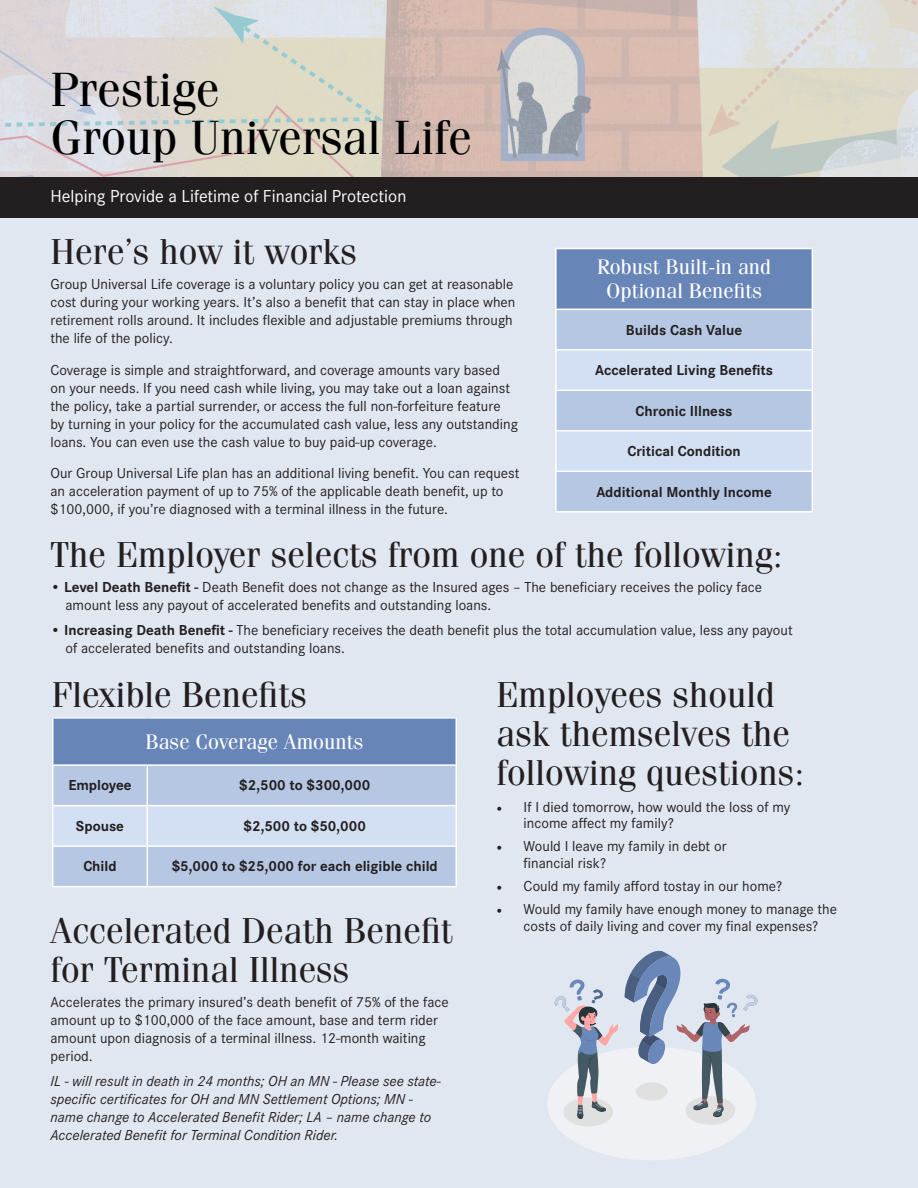
<style>
.page{position:relative;width:918px;height:1188px;background:#fff}
.page>*{position:absolute;margin:0;border:0;box-sizing:border-box;transform-origin:0 0}
.t1{font:48px "Fenice Pro ITC";color:#000}
.t2{font:36px/39px "Fenice Pro ITC";color:#231f20}
.t3{font:21px "Fenice Pro ITC";color:#fff}
.t4{font:18px "Corporate S Pro";color:#fff}
.t5{font:15px/18px "Corporate S Pro";color:#231f20}
.t6{font:italic 15px/18px "Corporate S Pro";color:#231f20}
.t7{font:700 15px "Corporate S Pro";color:#231f20}
.s1{font-weight:700}
.s2{font-family:"Minion Pro"}
</style>
<div class="page">
<div style="left:0;top:189px;width:918px;height:999px;background:#e1e7f1"></div>
<svg style="left:0;top:0;width:918px;height:177px;background:#d7cfc8"></svg>
<div style="left:0;top:177px;width:918px;height:41px;background:#231f20"></div>
<div style="left:556px;top:249px;width:256px;height:60px;background:#6885b8"></div>
<div style="left:556px;top:309px;width:256px;height:41px;background:#b6c7e3"></div>
<div style="left:556px;top:350px;width:256px;height:40px;background:#d3dff2"></div>
<div style="left:557px;top:391px;width:255px;height:120px;background:#b6c7e3"></div>
<div style="left:556px;top:431px;width:256px;height:40px;background:#d3dff2"></div>
<hr style="left:555px;top:248px;width:258px;height:1px;background:#fff">
<hr style="left:555px;top:249px;width:2px;height:60px;background:#fff">
<hr style="left:812px;top:249px;width:1px;height:60px;background:#fff">
<hr style="left:555px;top:309px;width:258px;height:1px;background:#fff">
<hr style="left:555px;top:310px;width:2px;height:39px;background:#fff">
<hr style="left:812px;top:310px;width:1px;height:39px;background:#fff">
<hr style="left:555px;top:351px;width:2px;height:39px;background:#fff">
<hr style="left:555px;top:349px;width:258px;height:2px;background:#fff">
<hr style="left:812px;top:351px;width:1px;height:39px;background:#fff">
<hr style="left:555px;top:391px;width:2px;height:39px;background:#fff">
<hr style="left:555px;top:472px;width:2px;height:39px;background:#fff">
<hr style="left:555px;top:390px;width:258px;height:1px;background:#fff">
<hr style="left:812px;top:391px;width:1px;height:39px;background:#fff">
<hr style="left:812px;top:472px;width:1px;height:39px;background:#fff">
<hr style="left:555px;top:511px;width:258px;height:2px;background:#fff">
<hr style="left:555px;top:430px;width:258px;height:2px;background:#fff">
<hr style="left:555px;top:432px;width:2px;height:39px;background:#fff">
<hr style="left:812px;top:432px;width:1px;height:39px;background:#fff">
<hr style="left:555px;top:471px;width:258px;height:1px;background:#fff">
<div style="left:53px;top:718px;width:403px;height:47px;background:#6885b8"></div>
<svg style="left:54px;top:766px;width:401px;height:120px"></svg>
<hr style="left:52px;top:766px;width:1px;height:39px;background:#fff">
<hr style="left:147px;top:766px;width:1px;height:39px;background:#fff">
<hr style="left:455px;top:766px;width:2px;height:39px;background:#fff">
<hr style="left:52px;top:806px;width:1px;height:39px;background:#fff">
<hr style="left:52px;top:805px;width:95px;height:1px;background:#fff">
<hr style="left:147px;top:805px;width:310px;height:1px;background:#fff">
<hr style="left:147px;top:806px;width:1px;height:39px;background:#fff">
<hr style="left:455px;top:806px;width:2px;height:39px;background:#fff">
<hr style="left:52px;top:847px;width:1px;height:39px;background:#fff">
<hr style="left:52px;top:845px;width:95px;height:2px;background:#fff">
<hr style="left:147px;top:845px;width:310px;height:2px;background:#fff">
<hr style="left:147px;top:847px;width:1px;height:39px;background:#fff">
<hr style="left:455px;top:847px;width:2px;height:39px;background:#fff">
<hr style="left:52px;top:886px;width:95px;height:1px;background:#fff">
<hr style="left:147px;top:886px;width:310px;height:1px;background:#fff">
<hr style="left:52px;top:717px;width:95px;height:2px;background:#fff">
<hr style="left:52px;top:719px;width:1px;height:45px;background:#fff">
<hr style="left:147px;top:717px;width:310px;height:2px;background:#fff">
<hr style="left:455px;top:719px;width:2px;height:45px;background:#fff">
<hr style="left:52px;top:764px;width:95px;height:2px;background:#fff">
<hr style="left:147px;top:764px;width:310px;height:2px;background:#fff">
<div style="left:547px;top:1047px;width:209px;height:113px;background:#f5f5f5;border-radius:50%"></div>
<div style="left:685px;top:1096px;width:50px;height:29px;background:#e0e0e0;border-radius:50%"></div>
<div style="left:563px;top:1098px;width:50px;height:28px;background:#e0e0e0;border-radius:50%"></div>
<svg style="left:555px;top:980px;width:63px;height:139px"></svg>
<svg style="left:625px;top:951px;width:132px;height:166px"></svg>
<p class="t1" style="left:50px;top:60px;width:171px">Prestige</p>
<p class="t1" style="left:50px;top:108px;width:423px">Group Universal Life</p>
<p class="t4" style="left:50px;top:183px;width:357px">Helping Provide a Lifetime of Financial Protection</p>
<p class="t2" style="left:50px;top:232px;width:308px">Here’s how it works</p>
<p class="t5" style="left:50px;top:274px;width:466px">Group Universal Life coverage is a voluntary policy you can get at reasonable cost during your working years. It’s also a benefit that can stay in place when retirement rolls around. It includes flexible and adjustable premiums through the life of the policy.</p>
<p class="t5" style="left:50px;top:360px;width:469px">Coverage is simple and straightforward, and coverage amounts vary based on your needs. If you need cash while living, you may take out a loan against the policy, take a partial surrender, or access the full non-forfeiture feature by turning in your policy for the accumulated cash value, less any outstanding loans. You can even use the cash value to buy paid-up coverage.</p>
<p class="t5" style="left:50px;top:463px;width:471px">Our Group Universal Life plan has an additional living benefit. You can request an acceleration payment of up to 75% of the applicable death benefit, up to $100,000, if you’re diagnosed with a terminal illness in the future.</p>
<p class="t3" style="left:597px;top:254px;width:176px">Robust Built-in and</p>
<p class="t3" style="left:606px;top:278px;width:158px">Optional Benefits</p>
<p class="t7" style="left:626px;top:318px;width:118px">Builds Cash Value</p>
<p class="t7" style="left:595px;top:358px;width:179px">Accelerated Living Benefits</p>
<p class="t7" style="left:636px;top:399px;width:98px">Chronic Illness</p>
<p class="t7" style="left:627px;top:439px;width:115px">Critical Condition</p>
<p class="t7" style="left:596px;top:480px;width:177px">Additional Monthly Income</p>
<p class="t2" style="left:50px;top:535px;width:734px">The Employer selects from one of the following:</p>
<p class="t5" style="left:65px;top:577px;width:698px;text-indent:-15px"><span class="s1">• Level Death Benefit -</span> Death Benefit does not change as the Insured ages – The beneficiary receives the policy face amount less any payout of accelerated benefits and outstanding loans.</p>
<p class="t5" style="left:65px;top:620px;width:729px;text-indent:-15px"><span class="s1">• Increasing Death Benefit -</span> The beneficiary receives the death benefit plus the total accumulation value, less any payout of accelerated benefits and outstanding loans.</p>
<p class="t2" style="left:52px;top:675px;width:257px">Flexible Benefits</p>
<p class="t3" style="left:146px;top:729px;width:219px">Base Coverage Amounts</p>
<p class="t7" style="left:68px;top:774px;width:65px">Employee</p>
<p class="t7" style="left:239px;top:774px;width:132px">$2,500 to $300,000</p>
<p class="t7" style="left:76px;top:814px;width:50px">Spouse</p>
<p class="t7" style="left:244px;top:814px;width:124px">$2,500 to $50,000</p>
<p class="t7" style="left:83px;top:855px;width:35px">Child</p>
<p class="t7" style="left:172px;top:855px;width:268px">$5,000 to $25,000 for each eligible child</p>
<p class="t2" style="left:50px;top:911px;width:404px">Accelerated Death Benefit for Terminal Illness</p>
<p class="t5" style="left:50px;top:992px;width:400px">Accelerates the primary insured’s death benefit of 75% of the face amount up to $100,000 of the face amount, base and term rider amount upon diagnosis of a terminal illness. 12-month waiting period.</p>
<p class="t6" style="left:50px;top:1071px;width:392px">IL - will result in death in 24 months; OH an MN - Please see state&shy;specific certificates for OH and MN Settlement Options; MN - name change to Accelerated Benefit Rider; LA – name change to Accelerated Benefit for Terminal Condition Rider.</p>
<p class="t2" style="left:497px;top:675px;width:309px">Employees should ask themselves the following questions:</p>
<p class="t5" style="left:524px;top:797px;width:268px;line-height:16.5px;text-indent:-27px"><span class="s2">•</span> If I died tomorrow, how would the loss of my income affect my family?</p>
<p class="t5" style="left:524px;top:837px;width:204px;line-height:16.5px;text-indent:-27px"><span class="s2">•</span> Would I leave my family in debt or financial risk?</p>
<p class="t5" style="left:497px;top:876px;width:287px"><span class="s2">•</span> Could my family afford tostay in our home?</p>
<p class="t5" style="left:497px;top:900px;width:342px;line-height:16.5px;text-align:center"><span class="s2">•</span> Would my family have enough money to manage the costs of daily living and cover my final expenses?</p>
</div>
